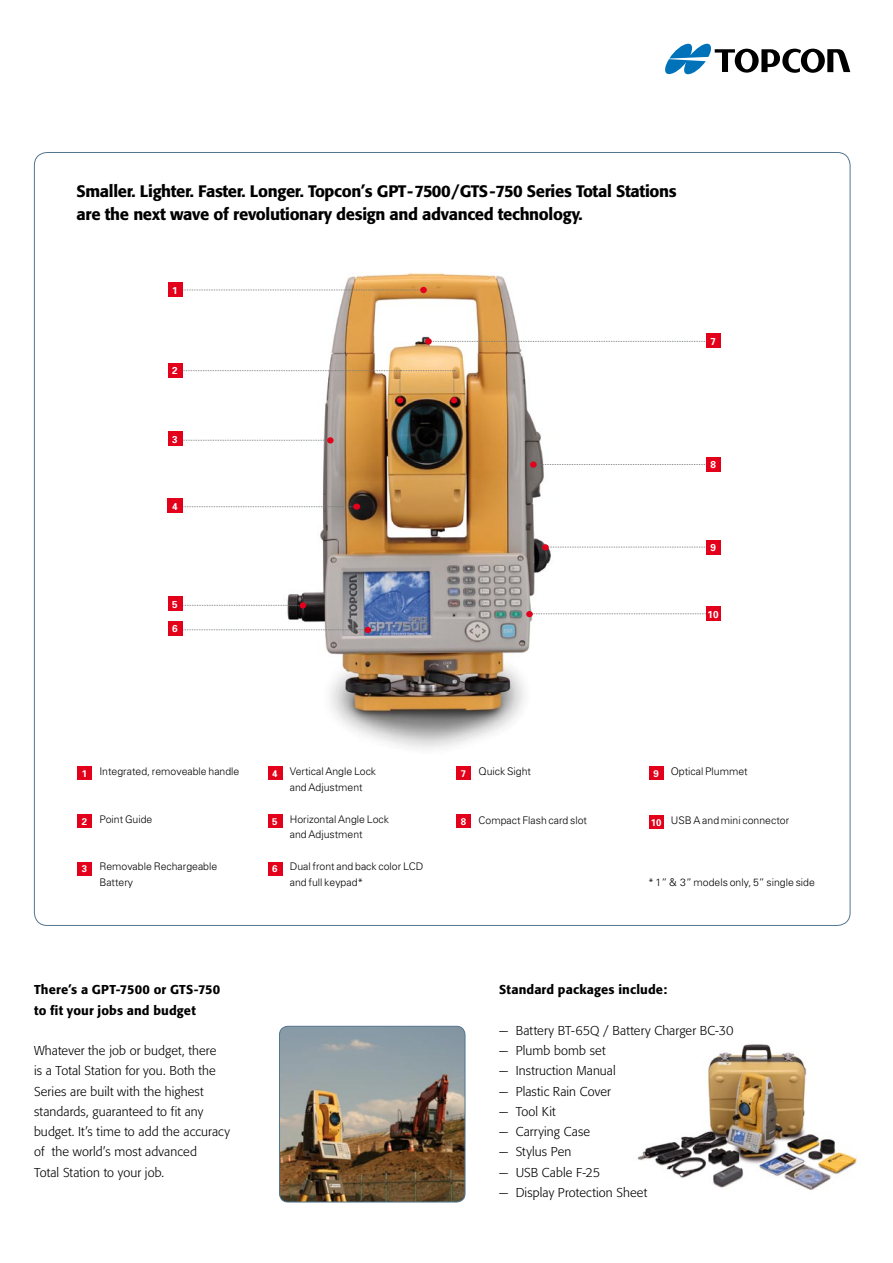
<style>
.page{position:relative;width:893px;height:1263px;background:#fff}
.page>*{position:absolute;margin:0;border:0;box-sizing:border-box;transform-origin:0 0}
.t1{font:500 16.5px/23.2px "Formata";letter-spacing:-.02em;color:#000}
.t2{font:300 12.75px/20.2px "Formata";letter-spacing:.01em;color:#000}
.t3{font:500 12.75px/20.2px "Formata";letter-spacing:.01em;color:#000}
.t4{font:300 10.5px/15.8px "Univers";color:#000}
.t5{font:700 10.05px "Univers";color:#fff}
.t6{font:700 9.75px "Univers";color:#fff}
</style>
<div class="page">
<img style="left:637px;top:1044px;width:224px;height:146px">
<img style="left:272px;top:272px;width:317px;height:500px">
<img style="left:279px;top:1026px;width:186px;height:176px">
<div style="left:279px;top:1026px;width:186px;height:176px;border:1px solid #537690;border-radius:9px"></div>
<svg style="left:665px;top:44px;width:185px;height:30px"></svg>
<svg style="left:182px;top:440px;width:145px;height:1px"></svg>
<svg style="left:183px;top:506px;width:170px;height:1px"></svg>
<svg style="left:549px;top:547px;width:157px;height:1px"></svg>
<svg style="left:432px;top:341px;width:274px;height:1px"></svg>
<svg style="left:182px;top:290px;width:238px;height:1px"></svg>
<svg style="left:537px;top:464px;width:169px;height:1px"></svg>
<div style="left:327px;top:437px;width:7px;height:6px;background:#e2001a;border-radius:50%"></div>
<div style="left:353px;top:503px;width:7px;height:7px;background:#e2001a;border-radius:50%"></div>
<svg style="left:182px;top:602px;width:124px;height:6px"></svg>
<div style="left:542px;top:544px;width:7px;height:6px;background:#e2001a;border-radius:50%"></div>
<svg style="left:176px;top:370px;width:281px;height:33px"></svg>
<svg style="left:182px;top:627px;width:189px;height:6px"></svg>
<div style="left:425px;top:338px;width:7px;height:7px;background:#e2001a;border-radius:50%"></div>
<div style="left:420px;top:287px;width:7px;height:6px;background:#e2001a;border-radius:50%"></div>
<div style="left:530px;top:461px;width:7px;height:7px;background:#e2001a;border-radius:50%"></div>
<div style="left:268px;top:814px;width:14px;height:14px;background:#e2001a"></div>
<div style="left:268px;top:766px;width:14px;height:14px;background:#e2001a"></div>
<div style="left:268px;top:862px;width:14px;height:13px;background:#e2001a"></div>
<div style="left:77px;top:862px;width:15px;height:13px;background:#e2001a"></div>
<div style="left:457px;top:766px;width:14px;height:14px;background:#e2001a"></div>
<div style="left:77px;top:814px;width:15px;height:14px;background:#e2001a"></div>
<div style="left:77px;top:766px;width:15px;height:14px;background:#e2001a"></div>
<div style="left:649px;top:766px;width:14px;height:14px;background:#e2001a"></div>
<div style="left:649px;top:815px;width:14px;height:14px;background:#e2001a"></div>
<div style="left:457px;top:814px;width:14px;height:14px;background:#e2001a"></div>
<div style="left:168px;top:432px;width:14px;height:14px;background:#e2001a"></div>
<div style="left:168px;top:498px;width:15px;height:15px;background:#e2001a"></div>
<div style="left:168px;top:597px;width:14px;height:14px;background:#e2001a"></div>
<div style="left:168px;top:363px;width:14px;height:14px;background:#e2001a"></div>
<div style="left:168px;top:621px;width:14px;height:14px;background:#e2001a"></div>
<div style="left:168px;top:283px;width:14px;height:14px;background:#e2001a"></div>
<svg style="left:533px;top:613px;width:173px;height:1px"></svg>
<div style="left:526px;top:611px;width:7px;height:6px;background:#e2001a;border-radius:50%"></div>
<div style="left:706px;top:540px;width:15px;height:14px;background:#e2001a"></div>
<div style="left:706px;top:334px;width:15px;height:14px;background:#e2001a"></div>
<div style="left:706px;top:457px;width:15px;height:14px;background:#e2001a"></div>
<div style="left:706px;top:607px;width:15px;height:14px;background:#e2001a"></div>
<p class="t1" style="left:77px;top:179px;width:602px">Smaller. Lighter. Faster. Longer. Topcon’s GPT-7500/GTS-750 Series Total Stations are the next wave of revolutionary design and advanced technology.</p>
<p class="t5" style="left:172px;top:284px;width:7px">1</p>
<p class="t5" style="left:172px;top:364px;width:7px">2</p>
<p class="t5" style="left:172px;top:433px;width:7px">3</p>
<p class="t5" style="left:172px;top:500px;width:7px">4</p>
<p class="t5" style="left:172px;top:598px;width:7px">5</p>
<p class="t5" style="left:172px;top:622px;width:7px">6</p>
<p class="t5" style="left:710px;top:335px;width:7px">7</p>
<p class="t5" style="left:710px;top:458px;width:7px">8</p>
<p class="t5" style="left:710px;top:541px;width:7px">9</p>
<p class="t5" style="left:708px;top:608px;width:13px">10</p>
<p class="t4" style="left:671px;top:763px;width:79px">Optical Plummet</p>
<p class="t4" style="left:479px;top:763px;width:54px">Quick Sight</p>
<p class="t4" style="left:99px;top:763px;width:142px">Integrated, removeable handle</p>
<p class="t4" style="left:99px;top:811px;width:55px">Point Guide</p>
<p class="t4" style="left:99px;top:858px;width:119px">Removable Rechargeable<br>Battery</p>
<p class="t4" style="left:290px;top:763px;width:88px">Vertical Angle Lock and Adjustment</p>
<p class="t4" style="left:290px;top:811px;width:101px">Horizontal Angle Lock and Adjustment</p>
<p class="t4" style="left:290px;top:858px;width:135px">Dual front and back color LCD and full keypad*</p>
<p class="t6" style="left:82px;top:767px;width:7px">1</p>
<p class="t6" style="left:653px;top:767px;width:7px">9</p>
<p class="t6" style="left:272px;top:767px;width:7px">4</p>
<p class="t6" style="left:461px;top:767px;width:7px">7</p>
<p class="t4" style="left:479px;top:812px;width:110px">Compact Flash card slot</p>
<p class="t4" style="left:671px;top:812px;width:120px">USB A and mini connector</p>
<p class="t6" style="left:82px;top:815px;width:7px">2</p>
<p class="t6" style="left:461px;top:815px;width:7px">8</p>
<p class="t6" style="left:651px;top:816px;width:12px">10</p>
<p class="t6" style="left:272px;top:815px;width:7px">5</p>
<p class="t6" style="left:82px;top:862px;width:7px">3</p>
<p class="t6" style="left:272px;top:862px;width:7px">6</p>
<p class="t4" style="left:648px;top:874px;width:168px">* 1” &amp; 3” models only, 5” single side</p>
<p class="t3" style="left:34px;top:980px;width:188px">There’s a GPT-7500 or GTS-750 to fit your jobs and budget</p>
<p class="t2" style="left:34px;top:1041px;width:197px">Whatever the job or budget, there<br>is a Total Station for you. Both the<br>Series are built with the highest standards, guaranteed to fit any budget. It’s time to add the accuracy of the world’s most advanced<br>Total Station to your job.</p>
<p class="t3" style="left:499px;top:980px;width:170px">Standard packages include:</p>
<p class="t2" style="left:499px;top:1020px;width:236px">— Battery BT-65Q / Battery Charger BC-30</p>
<p class="t2" style="left:499px;top:1041px;width:108px">— Plumb bomb set</p>
<p class="t2" style="left:499px;top:1061px;width:118px">— Instruction Manual</p>
<p class="t2" style="left:499px;top:1081px;width:113px">— Plastic Rain Cover</p>
<p class="t2" style="left:499px;top:1101px;width:58px">— Tool Kit</p>
<p class="t2" style="left:499px;top:1122px;width:92px">— Carrying Case</p>
<p class="t2" style="left:499px;top:1142px;width:74px">— Stylus Pen</p>
<p class="t2" style="left:499px;top:1162px;width:103px">— USB Cable F-25</p>
<p class="t2" style="left:499px;top:1182px;width:149px">— Display Protection Sheet</p>
</div>
